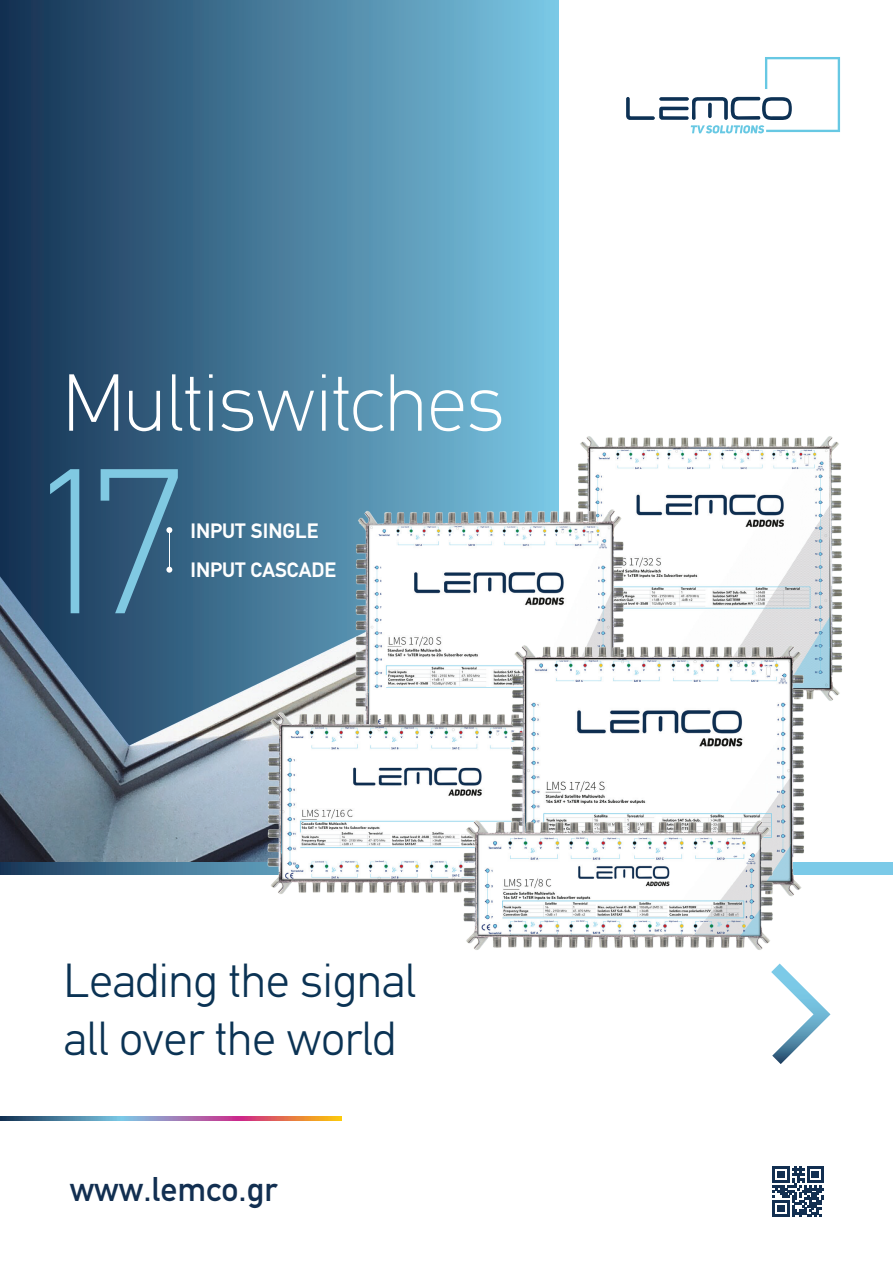
<style>
.page{position:relative;width:893px;height:1263px;background:#fff}
.page>*{position:absolute;margin:0;border:0;box-sizing:border-box;transform-origin:0 0}
.t1{font:100 207px "PF Din Text";color:#80c9e2}
.t2{font:100 81px "PF Din Text";color:#fff}
.t3{font:300 48px/57.6px "PF Din Text";color:#0b3354}
.t4{font:500 34.5px "PF Din Text";color:#122f51}
.t5{font:700 21px/39.5px "PF Din Text";color:#fff}
</style>
<div class="page">
<div style="left:0;top:0;width:559px;height:862px;background:linear-gradient(to right,#143052,#7cc8e5)"></div>
<img style="left:0;top:576px;width:323px;height:286px">
<svg style="left:0;top:862px;width:893px;height:12px;background:#497f9e"></svg>
<svg style="left:0;top:1116px;width:341px;height:5px;background:#967a8c"></svg>
<svg style="left:771px;top:963px;width:59px;height:101px"></svg>
<svg style="left:773px;top:1166px;width:51px;height:51px"></svg>
<svg style="left:626px;top:57px;width:214px;height:76px"></svg>
<svg style="left:166px;top:527px;width:6px;height:6px"></svg>
<svg style="left:166px;top:567px;width:6px;height:6px"></svg>
<hr style="left:169px;top:530px;width:1px;height:40px;background:#fff">
<img style="left:547px;top:402px;width:295px;height:299px">
<img style="left:323px;top:484px;width:328px;height:224px">
<img style="left:245px;top:708px;width:237px;height:186px">
<img style="left:482px;top:603px;width:338px;height:294px">
<img style="left:455px;top:798px;width:329px;height:152px">
<h2 class="t2" style="left:63px;top:354px;width:443px">Multiswitches</h2>
<h1 class="t1" style="left:28px;top:418px;width:156px">17</h1>
<p class="t5" style="left:190px;top:511px;width:147px">INPUT SINGLE<br>INPUT CASCADE</p>
<p class="t3" style="left:64px;top:952px;width:354px">Leading the signal all over the world</p>
<p class="t4" style="left:70px;top:1170px;width:209px">www.lemco.gr</p>
</div>
